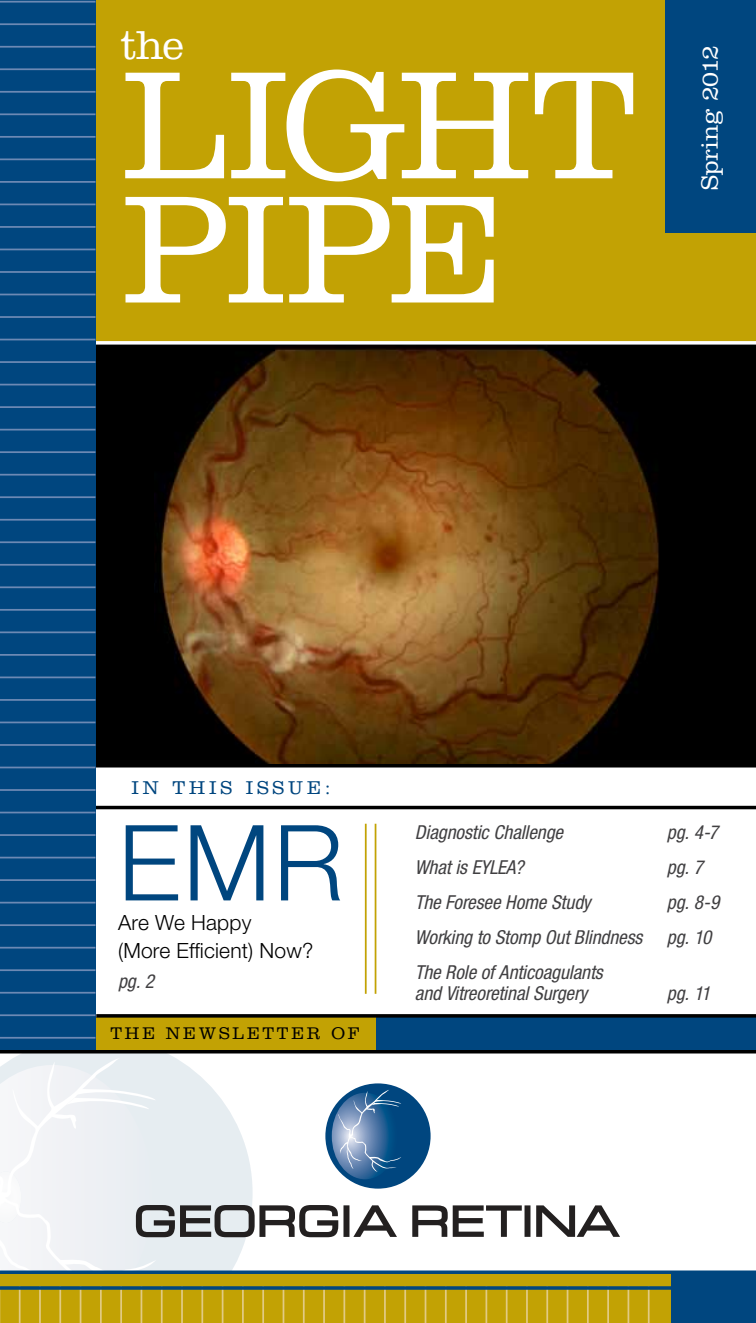
<style>
.page{position:relative;width:756px;height:1323px;background:#fff}
.page>*{position:absolute;margin:0;border:0;box-sizing:border-box;transform-origin:0 0}
.t1{font:300 159.25px/124.2px "Clarendon LT Std";letter-spacing:-.02em;color:#fff}
.t2{font:300 105.17px "Helvetica Neue LT Std";color:#00467f}
.t3{font:300 42px "Clarendon LT Std";color:#fff}
.t4{font:300 24.5px "Clarendon LT Std";letter-spacing:-.02em;color:#fff}
.t5{font:300 21px/28px "Helvetica Neue LT Std";letter-spacing:.01em;color:#000}
.t6{font:italic condensed 19.25px/21px "Helvetica Neue LT Std";letter-spacing:-.005em;color:#414042}
.t7{font:300 19.25px "Clarendon LT Std";letter-spacing:.2em;color:#00467f}
.t8{font:300 17.5px "Clarendon LT Std";letter-spacing:.16em;color:#000}
</style>
<div class="page">
<div style="left:515px;top:343px;width:241px;height:423px;background:#000"></div>
<div style="left:94px;top:343px;width:650px;height:423px;background:#000"></div>
<img style="left:155px;top:347px;width:504px;height:417px">
<div style="left:32px;top:0;width:724px;height:343px;background:#c2a204"></div>
<div style="left:0;top:1273px;width:756px;height:21px;background:#c2a204"></div>
<div style="left:0;top:1286px;width:756px;height:37px;background:#c2a204"></div>
<hr style="left:587px;top:1286px;width:2px;height:37px;background:#e1ca83">
<hr style="left:567px;top:1286px;width:1px;height:37px;background:#e1ca83">
<hr style="left:546px;top:1286px;width:2px;height:37px;background:#e1ca83">
<hr style="left:526px;top:1286px;width:2px;height:37px;background:#e1ca83">
<hr style="left:506px;top:1286px;width:2px;height:37px;background:#e1ca83">
<hr style="left:486px;top:1286px;width:1px;height:37px;background:#e1ca83">
<hr style="left:465px;top:1286px;width:2px;height:37px;background:#e1ca83">
<hr style="left:445px;top:1286px;width:2px;height:37px;background:#e1ca83">
<hr style="left:425px;top:1286px;width:1px;height:37px;background:#e1ca83">
<hr style="left:404px;top:1286px;width:2px;height:37px;background:#e1ca83">
<hr style="left:648px;top:1286px;width:2px;height:37px;background:#e1ca83">
<hr style="left:628px;top:1286px;width:1px;height:37px;background:#e1ca83">
<hr style="left:607px;top:1286px;width:2px;height:37px;background:#e1ca83">
<div style="left:672px;top:1272px;width:84px;height:51px;background:#00467f"></div>
<svg style="left:401px;top:1286px;width:271px;height:4px"></svg>
<svg style="left:401px;top:1270px;width:355px;height:4px"></svg>
<div style="left:665px;top:0;width:91px;height:233px;background:#00467f"></div>
<div style="left:44px;top:1017px;width:712px;height:35px;background:#c2a204"></div>
<div style="left:376px;top:1017px;width:380px;height:35px;background:#00467f"></div>
<svg style="left:95px;top:341px;width:661px;height:4px;background:#e2e2df"></svg>
<svg style="left:95px;top:764px;width:661px;height:45px"></svg>
<div style="left:0;top:0;width:95px;height:1052px;background:#00467f"></div>
<svg style="left:96px;top:1014px;width:660px;height:4px;background:#0f110e"></svg>
<svg style="left:0;top:1050px;width:756px;height:4px;background:#1f1f1f"></svg>
<div style="left:325px;top:1083px;width:106px;height:106px;background:#00467f;border-radius:50%"></div>
<svg style="left:0;top:1058px;width:401px;height:265px"></svg>
<svg style="left:412px;top:1205px;width:208px;height:32px"></svg>
<hr style="left:0;top:406px;width:95px;height:2px;background:#6c89b4">
<hr style="left:0;top:429px;width:95px;height:2px;background:#6c89b4">
<hr style="left:0;top:451px;width:95px;height:2px;background:#6c89b4">
<hr style="left:0;top:474px;width:95px;height:2px;background:#6c89b4">
<hr style="left:0;top:496px;width:95px;height:2px;background:#6c89b4">
<hr style="left:0;top:519px;width:95px;height:2px;background:#6c89b4">
<hr style="left:0;top:541px;width:95px;height:2px;background:#6c89b4">
<hr style="left:0;top:564px;width:95px;height:2px;background:#6c89b4">
<hr style="left:0;top:586px;width:95px;height:2px;background:#6c89b4">
<hr style="left:0;top:609px;width:95px;height:2px;background:#6c89b4">
<hr style="left:0;top:631px;width:95px;height:2px;background:#6c89b4">
<hr style="left:0;top:654px;width:95px;height:2px;background:#6c89b4">
<hr style="left:0;top:677px;width:95px;height:1px;background:#6c89b4">
<hr style="left:0;top:699px;width:95px;height:2px;background:#6c89b4">
<hr style="left:0;top:722px;width:95px;height:1px;background:#6c89b4">
<hr style="left:0;top:744px;width:95px;height:2px;background:#6c89b4">
<hr style="left:0;top:767px;width:95px;height:1px;background:#6c89b4">
<hr style="left:0;top:789px;width:95px;height:2px;background:#6c89b4">
<hr style="left:0;top:812px;width:95px;height:1px;background:#6c89b4">
<hr style="left:0;top:834px;width:95px;height:2px;background:#6c89b4">
<hr style="left:0;top:857px;width:95px;height:1px;background:#6c89b4">
<hr style="left:0;top:879px;width:95px;height:2px;background:#6c89b4">
<hr style="left:0;top:902px;width:95px;height:2px;background:#6c89b4">
<hr style="left:0;top:924px;width:95px;height:2px;background:#6c89b4">
<hr style="left:0;top:947px;width:95px;height:2px;background:#6c89b4">
<hr style="left:0;top:969px;width:95px;height:2px;background:#6c89b4">
<hr style="left:0;top:992px;width:95px;height:2px;background:#6c89b4">
<hr style="left:0;top:1014px;width:95px;height:2px;background:#6c89b4">
<hr style="left:0;top:1037px;width:95px;height:2px;background:#6c89b4">
<hr style="left:0;top:316px;width:95px;height:2px;background:#6c89b4">
<hr style="left:0;top:339px;width:95px;height:1px;background:#6c89b4">
<hr style="left:0;top:361px;width:95px;height:2px;background:#6c89b4">
<hr style="left:0;top:384px;width:95px;height:1px;background:#6c89b4">
<hr style="left:0;top:226px;width:95px;height:2px;background:#6c89b4">
<hr style="left:0;top:249px;width:95px;height:1px;background:#6c89b4">
<hr style="left:0;top:271px;width:95px;height:2px;background:#6c89b4">
<hr style="left:0;top:294px;width:95px;height:1px;background:#6c89b4">
<hr style="left:0;top:136px;width:95px;height:2px;background:#6c89b4">
<hr style="left:0;top:158px;width:95px;height:2px;background:#6c89b4">
<hr style="left:0;top:181px;width:95px;height:2px;background:#6c89b4">
<hr style="left:0;top:204px;width:95px;height:1px;background:#6c89b4">
<hr style="left:0;top:46px;width:95px;height:2px;background:#6c89b4">
<hr style="left:0;top:68px;width:95px;height:2px;background:#6c89b4">
<hr style="left:0;top:91px;width:95px;height:2px;background:#6c89b4">
<hr style="left:0;top:113px;width:95px;height:2px;background:#6c89b4">
<hr style="left:0;top:1px;width:95px;height:2px;background:#6c89b4">
<hr style="left:0;top:23px;width:95px;height:2px;background:#6c89b4">
<hr style="left:365px;top:824px;width:2px;height:170px;background:#c2a204">
<hr style="left:375px;top:824px;width:1px;height:170px;background:#c2a204">
<h3 class="t3" style="left:120px;top:21px;width:65px">the</h3>
<h1 class="t1" style="left:123px;top:64px;width:516px">LIGHT<br>PIPE</h1>
<p class="t4" style="left:696px;top:190px;width:146px;rotate:-90deg">Spring 2012</p>
<p class="t7" style="left:131px;top:777px;width:201px">IN THIS ISSUE:</p>
<h2 class="t2" style="left:118px;top:799px;width:227px">EMR</h2>
<p class="t5" style="left:118px;top:908px;width:197px">Are We Happy<br>(More Efficient) Now?</p>
<p class="t6" style="left:118px;top:971px;width:38px">pg. 2</p>
<p class="t8" style="left:111px;top:1023px;width:250px">THE NEWSLETTER OF</p>
<p class="t6" style="left:415px;top:823px;width:150px">Diagnostic Challenge</p>
<p class="t6" style="left:667px;top:823px;width:53px">pg. 4-7</p>
<p class="t6" style="left:415px;top:858px;width:110px">What is EYLEA?</p>
<p class="t6" style="left:667px;top:858px;width:38px">pg. 7</p>
<p class="t6" style="left:415px;top:893px;width:177px">The Foresee Home Study</p>
<p class="t6" style="left:667px;top:893px;width:54px">pg. 8-9</p>
<p class="t6" style="left:415px;top:928px;width:229px">Working to Stomp Out Blindness</p>
<p class="t6" style="left:667px;top:928px;width:46px">pg. 10</p>
<p class="t6" style="left:415px;top:963px;width:189px">The Role of Anticoagulants and Vitreoretinal Surgery</p>
<p class="t6" style="left:667px;top:984px;width:45px">pg. 11</p>
</div>
